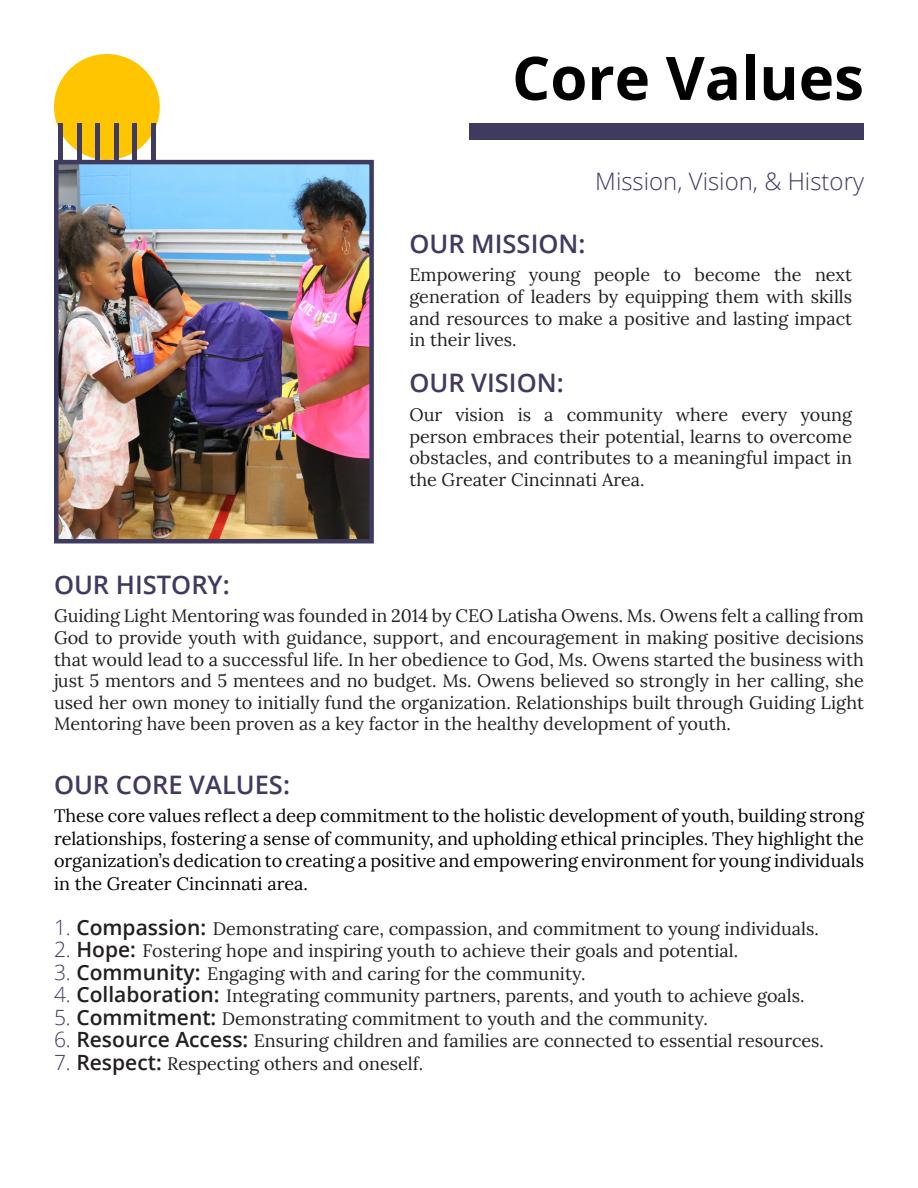
<style>
.page{position:relative;width:918px;height:1188px;background:#fff}
.page>*{position:absolute;margin:0;border:0;box-sizing:border-box;transform-origin:0 0}
.t1{font:700 60px "Open Sans";color:#000}
.t2{font:600 25.5px "Open Sans";color:#3f3a60}
.t3{font:300 24px "Open Sans";color:#3f3a60}
.t4{font:18px/21.6px "Lora";color:#231f20;text-align:justify}
.t5{font:18px/22.5px "Lora";color:#000;text-align:justify}
.s1{font-family:"Open Sans";font-weight:300;font-size:21px;color:#3f3a60}
.s2{font-family:"Open Sans";font-weight:600;font-size:21px}
</style>
<div class="page">
<div style="left:470px;top:124px;width:394px;height:16px;background:#3f3a60"></div>
<div style="left:54px;top:54px;width:106px;height:106px;background:#ffc600;border-radius:50%"></div>
<hr style="left:133px;top:124px;width:4px;height:400px;background:#3f3a60">
<hr style="left:114px;top:124px;width:4px;height:400px;background:#3f3a60">
<hr style="left:96px;top:124px;width:4px;height:400px;background:#3f3a60">
<hr style="left:77px;top:124px;width:4px;height:400px;background:#3f3a60">
<div style="left:58px;top:124px;width:5px;height:400px;background:#3f3a60"></div>
<hr style="left:151px;top:124px;width:4px;height:400px;background:#3f3a60">
<img style="left:59px;top:165px;width:310px;height:373px">
<div style="left:54px;top:160px;width:320px;height:383px;border:4px solid #3f3a60"></div>
<p class="t1" style="left:512px;top:36px;width:353px">Core Values</p>
<p class="t3" style="left:595px;top:165px;width:270px">Mission, Vision, &amp; History</p>
<p class="t2" style="left:409px;top:226px;width:178px">OUR MISSION:</p>
<p class="t4" style="left:409px;top:263px;width:444px">Empowering young people to become the next generation of leaders by equipping them with skills and resources to make a positive and lasting impact in their lives.</p>
<p class="t2" style="left:409px;top:366px;width:156px">OUR VISION:</p>
<p class="t2" style="left:54px;top:567px;width:177px">OUR HISTORY:</p>
<p class="t4" style="left:409px;top:403px;width:444px">Our vision is a community where every young person embraces their potential, learns to overcome obstacles, and contributes to a meaningful impact in the Greater Cincinnati Area.</p>
<p class="t4" style="left:54px;top:604px;width:812px">Guiding Light Mentoring was founded in 2014 by CEO Latisha Owens. Ms. Owens felt a calling from God to provide youth with guidance, support, and encouragement in making positive decisions that would lead to a successful life. In her obedience to God, Ms. Owens started the business with just 5 mentors and 5 mentees and no budget. Ms. Owens believed so strongly in her calling, she used her own money to initially fund the organization. Relationships built through Guiding Light Mentoring have been proven as a key factor in the healthy development of youth.</p>
<p class="t2" style="left:54px;top:767px;width:238px">OUR CORE VALUES:</p>
<p class="t5" style="left:54px;top:804px;width:812px">These core values reflect a deep commitment to the holistic development of youth, building strong relationships, fostering a sense of community, and upholding ethical principles. They highlight the organization’s dedication to creating a positive and empowering environment for young individuals in the Greater Cincinnati area.</p>
<p class="t4" style="left:54px;top:917px;width:766px"><span class="s1">1.</span> <span class="s2">Compassion:</span> Demonstrating care, compassion, and commitment to young individuals.</p>
<p class="t4" style="left:54px;top:939px;width:686px"><span class="s1">2.</span> <span class="s2">Hope:</span> Fostering hope and inspiring youth to achieve their goals and potential.</p>
<p class="t4" style="left:54px;top:962px;width:533px"><span class="s1">3.</span> <span class="s2">Community:</span> Engaging with and caring for the community.</p>
<p class="t4" style="left:54px;top:984px;width:752px"><span class="s1">4.</span> <span class="s2">Collaboration:</span> Integrating community partners, parents, and youth to achieve goals.</p>
<p class="t4" style="left:54px;top:1007px;width:655px"><span class="s1">5.</span> <span class="s2">Commitment:</span> Demonstrating commitment to youth and the community.</p>
<p class="t4" style="left:54px;top:1029px;width:772px"><span class="s1">6.</span> <span class="s2">Resource Access:</span> Ensuring children and families are connected to essential resources.</p>
<p class="t4" style="left:54px;top:1052px;width:371px"><span class="s1">7.</span> <span class="s2">Respect:</span> Respecting others and oneself.</p>
</div>
